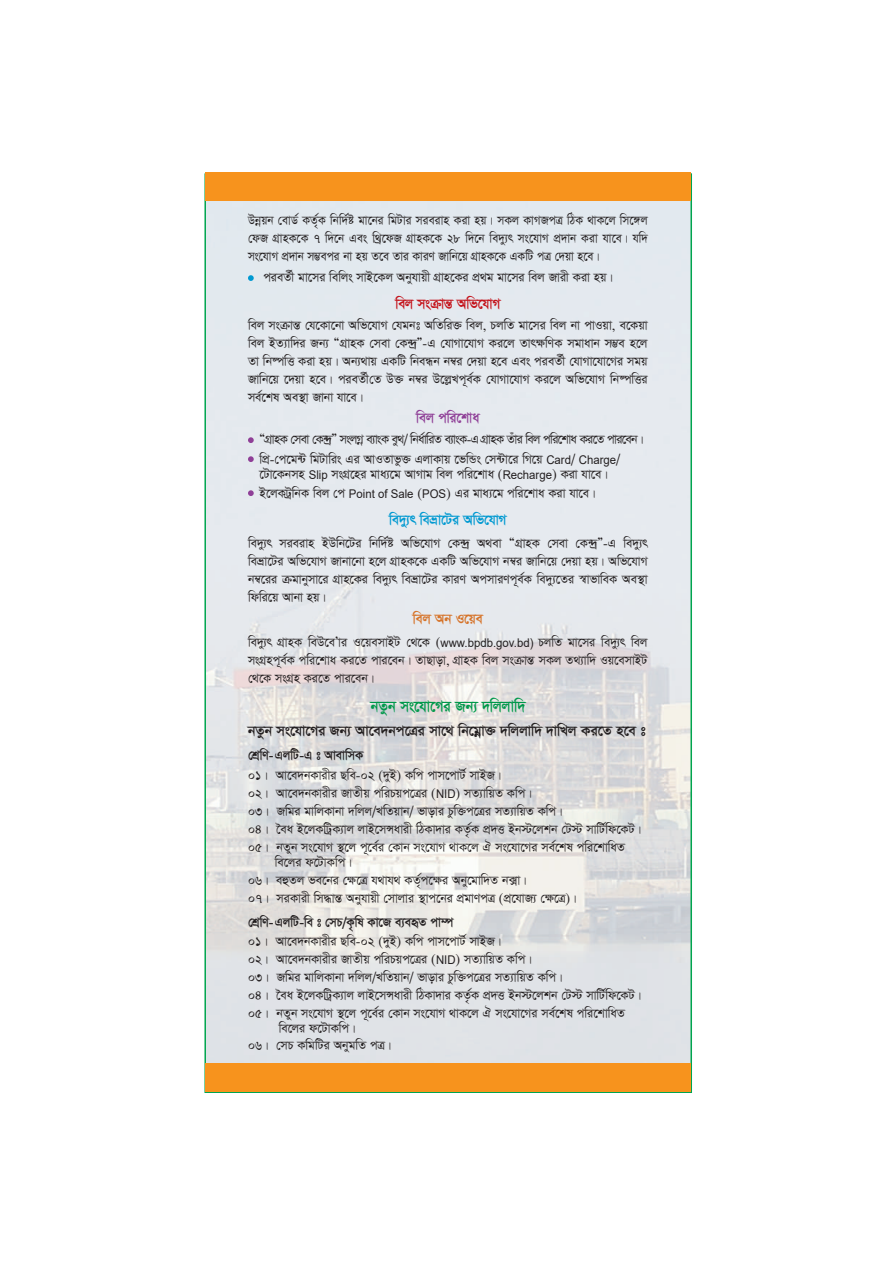
<style>
.page{position:relative;width:893px;height:1263px;background:#fff}
.page>*{position:absolute;margin:0;border:0;box-sizing:border-box;transform-origin:0 0}
.t1{font:700 18px "Sutonny MJ";color:#00984a;scale:.95 1}
.t2{font:700 16.5px "Sutonny MJ";color:#231f20}
.t3{font:700 16.5px "Sutonny MJ";color:#0099d1;scale:.95 1}
.t4{font:700 16.5px "Sutonny MJ";color:#c4121a;scale:.95 1}
.t5{font:700 16.5px "Sutonny MJ";color:#8f3f97;scale:.95 1}
.t6{font:700 16.5px "Sutonny MJ";color:#d67329;scale:.95 1}
.t7{font:15px/18px "Sutonny MJ";color:#231f20;scale:.95 1}
.t8{font:15px/18px "Sutonny MJ";color:#231f20;text-align:justify;scale:.9 1}
.t9{font:15px/19.5px "Sutonny MJ";letter-spacing:-.04em;color:#231f20;scale:.95 1}
.t10{font:700 15px "Sutonny MJ";color:#231f20;scale:.95 1}
.s1{font-family:"Arial";font-size:12px}
</style>
<div class="page">
<img style="left:207px;top:201px;width:482px;height:862px">
<div style="left:205px;top:172px;width:485px;height:29px;background:#f7931d"></div>
<div style="left:205px;top:1063px;width:485px;height:29px;background:#f7931d"></div>
<svg style="left:248px;top:275px;width:6px;height:6px"></svg>
<svg style="left:248px;top:437px;width:6px;height:6px"></svg>
<svg style="left:248px;top:456px;width:6px;height:6px"></svg>
<svg style="left:248px;top:490px;width:6px;height:6px"></svg>
<p class="t8" style="left:248px;top:212px;width:446px">DBŒQB †EVW© KZ©„K WBW`©Ó GV‡BI WGUVI MIEIVN KIV NQ| MKJ KVMRCÎ WVK _VK‡J WM‡½J †DR MÖVNK‡K 7 W`‡B GES W_ª‡DR MÖVNK‡K 28 W`‡B WE`Y¨R MS‡HVM CÖ`VB KIV HV‡E| HW` MS‡HVM CÖ`VB M¤¢ECI BV NQ Z‡E ZVI KVIY RVWB‡Q MÖVNK‡K GKWU CÎ †`QV N‡E|</p>
<p class="t7" style="left:263px;top:269px;width:370px">CIEZ©X GV‡MI WEWJS MVB‡KJ ABYHVQX MÖVN‡KI CÖ_G GV‡MI WEJ RVIX KIV NQ|</p>
<p class="t4" style="left:395px;top:295px;width:112px">WEJ MSΜVŠÍAWF‡HVM</p>
<p class="t7" style="left:248px;top:317px;width:422px;text-align:justify">WEJ MSΜVŠÍ†H‡KV‡BV AWF‡HVM †HGBT AWZWI³ WEJ, PJWZ GV‡MI WEJ BV CVIQV, E‡KQV WEJ BZ¨VW`I RB¨ ÒMÖVNK †MEV †K›`ªÓ-G †HVMV‡HVM KI‡J ZVRŸWYK MGVAVB M¤¢E N‡J ZV WB®ÚWË KIV NQ| AB¨_VQ GKWU WBEÜB B¤^I †`QV N‡E GES CIEZ©X †HVMV‡HV‡MI MGQ RVWB‡Q ‡`QV N‡E| CIEZ©X†Z D³ B¤^I D‡JØLC~E©K †HVMV‡HVM KI‡J AWF‡HVM WB®ÚWËI ME©‡KL AE¯’V RVBV HV‡E|</p>
<p class="t5" style="left:416px;top:409px;width:68px">WEJ CWI‡KVA</p>
<p class="t9" style="left:259px;top:430px;width:406px">ÒMÖVNK †MEV †K›`ªÓ MSJMŒ E¨VSK EY_/ WBA©VWIZ E¨VSK-G MÖVNK ZUVI WEJ CWI‡KVA KI‡Z CVI‡EB|<br>WCÖ-†C‡G›U WGUVWIS GI AVIZVFZ³ GJVKVQ ‡FWÛS †M›UV‡I WM‡Q <span class="s1">Card</span>/ <span class="s1">Charge</span>/</p>
<p class="t7" style="left:259px;top:465px;width:368px;line-height:19.5px">‡UV‡KBMN <span class="s1">Slip</span> MSMÖ‡NI GVA¨‡G AVMVG WEJ CWI‡KVA (<span class="s1">Recharge</span>) KIV HV‡E|<br>B‡JKUªWBK WEJ †C <span class="s1">Point of Sale</span> (<span class="s1">POS</span>) GI GVA¨‡G CWI‡KVA KIV HV‡E|</p>
<p class="t3" style="left:389px;top:511px;width:125px">WE`Y¨R WEÅV‡UI AWF‡HVM</p>
<p class="t7" style="left:248px;top:535px;width:422px;text-align:justify">WE`Y¨R MIEIVN BDWB‡UI WBW`©Ó AWF‡HVM †K›`ª A_EV ÒMÖVNK †MEV †K›`ªÓ-G WE`Y¨R WEÅV‡UI AWF‡HVM RVBV‡BV N‡J MÖVNK‡K GKWU AWF‡HVM B¤^I RVWB‡Q †`QV NQ| AWF‡HVM B¤^‡II ΜGVBYMV‡I MÖVN‡KI WE`Y¨R WEÅV‡UI KVIY ACMVIYC~E©K WE`Y¨‡ZI ¯^VFVWEK AE¯’V WDWI‡Q AVBV NQ|</p>
<p class="t6" style="left:413px;top:610px;width:75px">WEJ AB I‡QE</p>
<p class="t7" style="left:248px;top:634px;width:422px;text-align:justify">WE`Y¨R MÖVNK WED‡EÕVI I‡QEMVBU †_‡K (<span class="s1">www.bpdb.gov.bd)</span> PJWZ GV‡MI WE`Y¨R WEJ MSMÖNC~E©K CWI‡KVA KI‡Z CVI‡EB| ZVQVOV, MÖVNK WEJ MSΜVŠÍMKJ Z_¨VW` IQ‡EMVBU †_‡K MSMÖN KI‡Z CVI‡EB|</p>
<p class="t1" style="left:371px;top:696px;width:164px">BZZBMS‡HV‡MI RB¨ `WJJVW`</p>
<p class="t2" style="left:248px;top:722px;width:399px">BZZBMS‡HV‡MI RB¨ AV‡E`BC‡ÎI MV‡_ WB‡GŒV³ `WJJVW` `VWLJ KI‡Z N‡E T</p>
<p class="t10" style="left:248px;top:747px;width:123px">†KÖWY-GJWU-G T AVEVWMK</p>
<p class="t7" style="left:248px;top:766px;width:416px">01| AV‡E`BKVIXI QWE-02 (`YB) KWC CVM‡CVU© MVBR|<br>02| AV‡E`BKVIXI RVZXQ CWIPQC‡ÎI (<span class="s1">NID</span>) MZ¨VWQZ KWC|<br>03| RWGI GVWJKVBV `WJJ/LWZQVB/ FVOVI PZW³C‡ÎI MZ¨VWQZ KWC|<br>04| ‰EA B‡JKWUªK¨VJ JVB‡MÝAVIX WVKV`VI KZ…©K CÖ`Ë BB÷‡JKB †U÷ MVWU©WD‡KU| 05| BZYB MS‡HVM ¯’‡J C~‡E©I †KVB MS‡HVM _VK‡J H MS‡HV‡MI ME©‡KL CWI‡KVWAZ</p>
<p class="t7" style="left:248px;top:853px;width:348px;text-indent:27px">WE‡JI D‡UVKWC|<br>06| EÛZJ FE‡BI †Ÿ‡Î H_VH_ KZ©„C‡ŸI ABY‡GVW`Z B·V|<br>07| MIKVIX WM×VŠÍABYHVQX †MVJVI ¯’VC‡BI CÖGVYCÎ (CÖ‡HVR¨ †Ÿ‡Î)|</p>
<p class="t10" style="left:248px;top:913px;width:218px">†KÖWY-GJWU-WE T †MP/K…WL KV‡R E¨EÜZ CV¤Ú</p>
<p class="t7" style="left:248px;top:933px;width:416px">01| AV‡E`BKVIXI QWE-02 (`YB) KWC CVM‡CVU© MVBR|<br>02| AV‡E`BKVIXI RVZXQ CWIPQC‡ÎI (<span class="s1">NID</span>) MZ¨VWQZ KWC|<br>03| RWGI GVWJKVBV `WJJ/LWZQVB/ FVOVI PZW³C‡ÎI MZ¨VWQZ KWC|<br>04| ‰EA B‡JKWUªK¨VJ JVB‡MÝAVIX WVKV`VI KZ…©K CÖ`Ë BB÷‡JKB †U÷ MVWU©WD‡KU| 05| BZYB MS‡HVM ¯’‡J C~‡E©I †KVB MS‡HVM _VK‡J H MS‡HV‡MI ME©‡KL CWI‡KVWAZ</p>
<p class="t7" style="left:248px;top:1021px;width:152px;line-height:16.5px;text-align:center">WE‡JI D‡UVKWC|<br>06| †MP KWGWUI ABYGWZ CÎ|</p>
</div>
